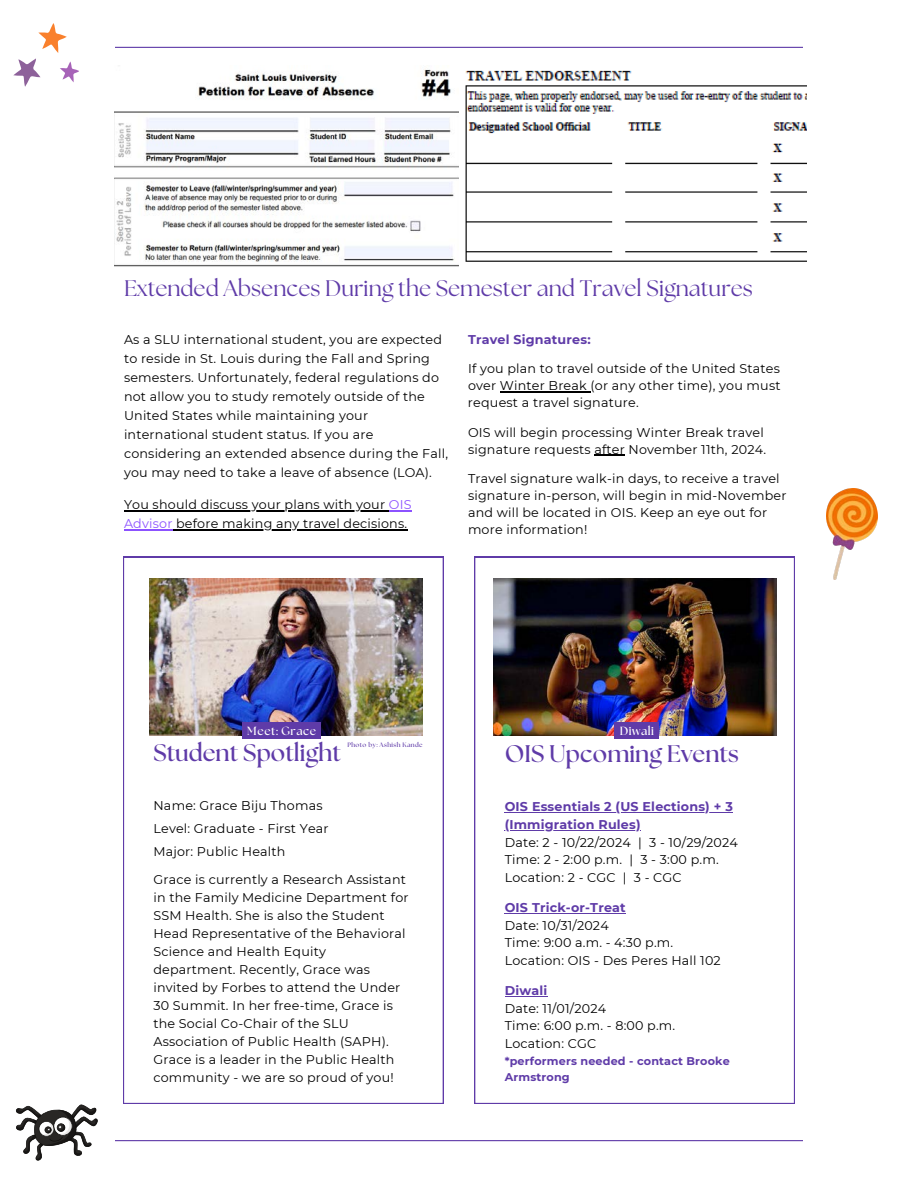
<style>
.page{position:relative;width:918px;height:1188px;background:#fff}
.page>*{position:absolute;margin:0;border:0;box-sizing:border-box;transform-origin:0 0}
.t1{font:700 24px "The Seasons";color:#5f3ba8}
.t2{font:22.5px "The Seasons";color:#5f3ba8}
.t3{font:12.75px/18px "Montserrat";letter-spacing:.015em;color:#000}
.t4{font:700 12.75px/17.7px "Montserrat";letter-spacing:.015em;color:#5f3ba8}
.t5{font:700 11.85px "The Seasons";letter-spacing:.04em;color:#fff}
.t6{font:700 11.25px/15.9px "Montserrat";letter-spacing:.015em;color:#5f3ba8}
.t7{font:700 6.45px "The Seasons";letter-spacing:.065em;color:#5f3ba8}
.s1{color:#8c52ff}
.s2{font-weight:400;color:#000}
</style>
<div class="page">
<hr style="left:115px;top:47px;width:688px;height:1px;background:#5f3ba8">
<hr style="left:115px;top:1140px;width:688px;height:1px;background:#5f3ba8">
<hr style="left:124px;top:510px;width:265px;height:1px;background:#000">
<svg style="left:389px;top:510px;width:23px;height:1px"></svg>
<hr style="left:124px;top:529px;width:49px;height:1px;background:#8c52ff">
<hr style="left:173px;top:529px;width:234px;height:1px;background:#000">
<hr style="left:500px;top:391px;width:91px;height:1px;background:#000">
<hr style="left:594px;top:455px;width:31px;height:1px;background:#000">
<svg style="left:474px;top:557px;width:321px;height:547px"></svg>
<svg style="left:123px;top:557px;width:321px;height:547px"></svg>
<hr style="left:505px;top:812px;width:228px;height:1px;background:#5f3ba8">
<hr style="left:505px;top:830px;width:136px;height:1px;background:#5f3ba8">
<hr style="left:505px;top:913px;width:121px;height:1px;background:#5f3ba8">
<hr style="left:505px;top:996px;width:43px;height:1px;background:#5f3ba8">
<img style="left:115px;top:69px;width:344px;height:198px">
<img style="left:465px;top:70px;width:342px;height:192px">
<img style="left:150px;top:579px;width:272px;height:157px">
<img style="left:493px;top:579px;width:284px;height:157px">
<svg style="left:16px;top:1104px;width:82px;height:57px"></svg>
<svg style="left:13px;top:23px;width:66px;height:64px"></svg>
<img style="left:826px;top:489px;width:52px;height:91px">
<div style="left:615px;top:722px;width:44px;height:17px;background:#5f3ba8"></div>
<div style="left:242px;top:722px;width:79px;height:17px;background:#5f3ba8"></div>
<p class="t2" style="left:124px;top:278px;width:630px">Extended Absences During the Semester and Travel Signatures</p>
<p class="t3" style="left:124px;top:330px;width:326px;line-height:19px">As a SLU international student, you are expected to reside in St. Louis during the Fall and Spring semesters. Unfortunately, federal regulations do not allow you to study remotely outside of the United States while maintaining your international student status. If you are considering an extended absence during the Fall, you may need to take a leave of absence (LOA).</p>
<p class="t3" style="left:124px;top:495px;width:289px;line-height:19px">You should discuss your plans with your <span class="s1">OIS<br>Advisor</span> before making any travel decisions.</p>
<p class="t4" style="left:468px;top:330px;width:124px">Travel Signatures:</p>
<p class="t3" style="left:468px;top:360px;width:314px;line-height:17px;text-align:justify">If you plan to travel outside of the United States over Winter Break (or any other time), you must request a travel signature.</p>
<p class="t3" style="left:468px;top:424px;width:300px;line-height:17px">OIS will begin processing Winter Break travel signature requests after November 11th, 2024.</p>
<p class="t3" style="left:468px;top:470px;width:320px;line-height:17px">Travel signature walk-in days, to receive a travel signature in-person, will begin in mid-November and will be located in OIS. Keep an eye out for more information!</p>
<p class="t5" style="left:247px;top:725px;width:70px">Meet: Grace</p>
<p class="t5" style="left:620px;top:725px;width:36px">Diwali</p>
<p class="t7" style="left:347px;top:742px;width:77px">Photo by: Ashish Kande</p>
<p class="t1" style="left:153px;top:742px;width:189px">Student Spotlight</p>
<p class="t3" style="left:153px;top:796px;width:171px">Name: Grace Biju Thomas</p>
<p class="t3" style="left:153px;top:819px;width:177px">Level: Graduate - First Year</p>
<p class="t3" style="left:153px;top:843px;width:134px">Major: Public Health</p>
<p class="t3" style="left:153px;top:870px;width:257px">Grace is currently a Research Assistant in the Family Medicine Department for SSM Health. She is also the Student Head Representative of the Behavioral Science and Health Equity department. Recently, Grace was invited by Forbes to attend the Under 30 Summit. In her free-time, Grace is the Social Co-Chair of the SLU Association of Public Health (SAPH).</p>
<p class="t3" style="left:153px;top:1050px;width:243px">Grace is a leader in the Public Health community - we are so proud of you!</p>
<p class="t1" style="left:505px;top:743px;width:236px">OIS Upcoming Events</p>
<p class="t4" style="left:505px;top:798px;width:230px">OIS Essentials 2 (US Elections) + 3</p>
<p class="t4" style="left:505px;top:815px;width:137px">(Immigration Rules)<br><span class="s2">Date: 2 - 10/22/2024</span></p>
<p class="t3" style="left:638px;top:833px;width:101px">| 3 - 10/29/2024</p>
<p class="t3" style="left:505px;top:851px;width:119px">Time: 2 - 2:00 p.m.</p>
<p class="t3" style="left:629px;top:851px;width:91px">| 3 - 3:00 p.m.</p>
<p class="t3" style="left:505px;top:868px;width:112px">Location: 2 - CGC</p>
<p class="t3" style="left:623px;top:868px;width:60px">| 3 - CGC</p>
<p class="t4" style="left:505px;top:899px;width:123px">OIS Trick-or-Treat</p>
<p class="t3" style="left:505px;top:916px;width:106px">Date: 10/31/2024</p>
<p class="t3" style="left:505px;top:934px;width:170px">Time: 9:00 a.m. - 4:30 p.m.</p>
<p class="t3" style="left:505px;top:952px;width:218px">Location: OIS - Des Peres Hall 102</p>
<p class="t4" style="left:505px;top:982px;width:44px">Diwali</p>
<p class="t3" style="left:505px;top:999px;width:103px">Date: 11/01/2024</p>
<p class="t3" style="left:505px;top:1017px;width:172px">Time: 6:00 p.m. - 8:00 p.m.</p>
<p class="t3" style="left:505px;top:1035px;width:93px">Location: CGC</p>
<p class="t6" style="left:505px;top:1053px;width:227px">*performers needed - contact Brooke<br>Armstrong</p>
</div>
